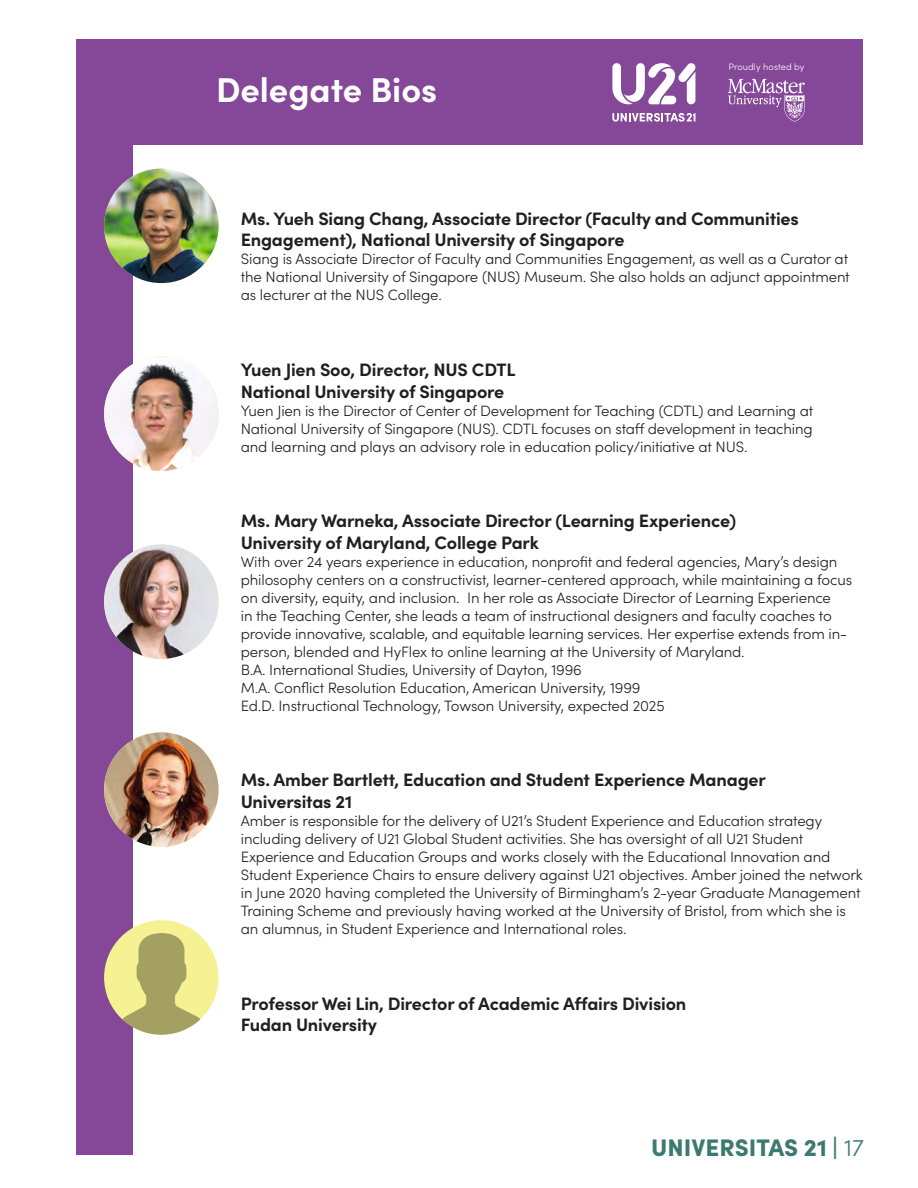
<style>
.page{position:relative;width:918px;height:1188px;background:#fff}
.page>*{position:absolute;margin:0;border:0;box-sizing:border-box;transform-origin:0 0}
.t1{font:700 34.5px "Sofia Pro";color:#fff}
.t2{font:900 24px "Sofia Pro";color:#3b7a70}
.t3{font:700 18px/21.6px "Sofia Pro";letter-spacing:-.01em;color:#231f20}
.t4{font:300 15px/18px "Sofia Pro";letter-spacing:-.01em;color:#231f20;text-align:justify}
.t5{font:300 9.3px "Sofia Pro";letter-spacing:.005em;color:#fff}
.s1{font-weight:300}
</style>
<div class="page">
<div style="left:76px;top:39px;width:57px;height:1116px;background:#854797"></div>
<div style="left:133px;top:39px;width:730px;height:106px;background:#854797"></div>
<svg style="left:612px;top:63px;width:83px;height:42px"></svg>
<svg style="left:612px;top:113px;width:83px;height:9px"></svg>
<svg style="left:728px;top:79px;width:77px;height:43px"></svg>
<img style="left:104px;top:169px;width:115px;height:114px;border-radius:57px">
<img style="left:104px;top:357px;width:115px;height:114px">
<img style="left:104px;top:544px;width:115px;height:115px;border-radius:57px">
<img style="left:104px;top:732px;width:115px;height:115px;border-radius:57px">
<div style="left:104px;top:920px;width:115px;height:115px;background:#f6f294;border-radius:50%"></div>
<img style="left:104px;top:934px;width:115px;height:101px">
<p class="t1" style="left:216px;top:63px;width:223px">Delegate Bios</p>
<p class="t5" style="left:729px;top:60px;width:77px">Proudly hosted by</p>
<p class="t3" style="left:241px;top:206px;width:560px">Ms. Yueh Siang Chang, Associate Director (Faculty and Communities<br>Engagement), National University of Singapore</p>
<p class="t4" style="left:241px;top:249px;width:610px">Siang is Associate Director of Faculty and Communities Engagement, as well as a Curator at the National University of Singapore (NUS) Museum. She also holds an adjunct appointment as lecturer at the NUS College.</p>
<p class="t3" style="left:241px;top:357px;width:276px">Yuen Jien Soo, Director, NUS CDTL<br>National University of Singapore</p>
<p class="t4" style="left:241px;top:400px;width:574px">Yuen Jien is the Director of Center of Development for Teaching (CDTL) and Learning at National University of Singapore (NUS). CDTL focuses on staff development in teaching and learning and plays an advisory role in education policy/initiative at NUS.</p>
<p class="t3" style="left:241px;top:509px;width:497px">Ms. Mary Warneka, Associate Director (Learning Experience)<br>University of Maryland, College Park</p>
<p class="t4" style="left:241px;top:552px;width:613px;text-align:left">With over 24 years experience in education, nonprofit and federal agencies, Mary’s design philosophy centers on a constructivist, learner-centered approach, while maintaining a focus on diversity, equity, and inclusion. In her role as Associate Director of Learning Experience<br>in the Teaching Center, she leads a team of instructional designers and faculty coaches to provide innovative, scalable, and equitable learning services. Her expertise extends from in&shy;person, blended and HyFlex to online learning at the University of Maryland.<br>B.A. International Studies, University of Dayton, 1996<br>M.A. Conflict Resolution Education, American University, 1999<br>Ed.D. Instructional Technology, Towson University, expected 2025</p>
<p class="t3" style="left:241px;top:768px;width:527px">Ms. Amber Bartlett, Education and Student Experience Manager<br>Universitas 21</p>
<p class="t4" style="left:241px;top:811px;width:623px;text-align:left">Amber is responsible for the delivery of U21’s Student Experience and Education strategy including delivery of U21 Global Student activities. She has oversight of all U21 Student Experience and Education Groups and works closely with the Educational Innovation and Student Experience Chairs to ensure delivery against U21 objectives. Amber joined the network in June 2020 having completed the University of Birmingham’s 2-year Graduate Management Training Scheme and previously having worked at the University of Bristol, from which she is an alumnus, in Student Experience and International roles.</p>
<p class="t3" style="left:241px;top:991px;width:447px">Professor Wei Lin, Director of Academic Affairs Division<br>Fudan University</p>
<h2 class="t2" style="left:651px;top:1128px;width:214px">UNIVERSITAS 21 | <span class="s1">17</span></h2>
</div>
